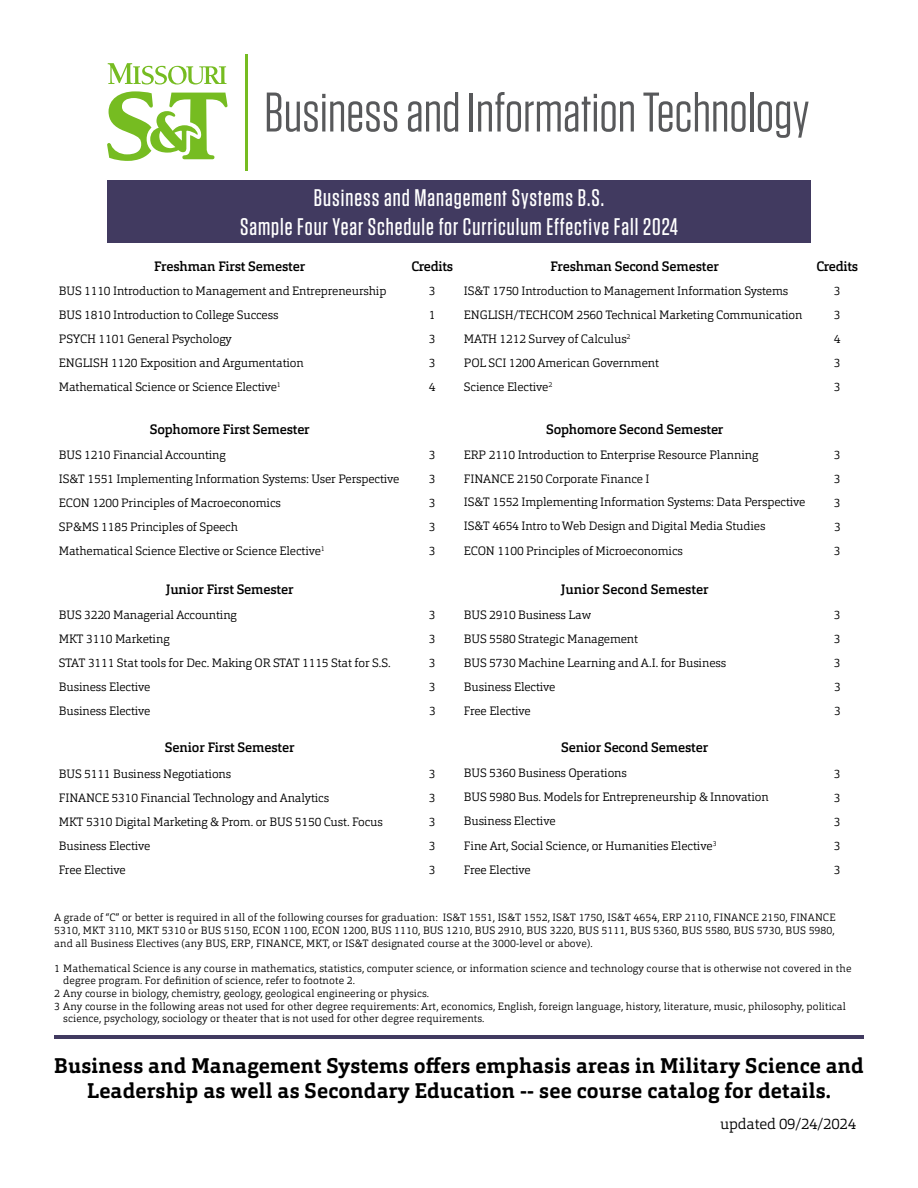
<style>
.page{position:relative;width:918px;height:1188px;background:#fff}
.page>*{position:absolute;margin:0;border:0;box-sizing:border-box;transform-origin:0 0}
.t1{font:500 24px/28.8px "Tungsten";letter-spacing:.04em;color:#fff;text-align:center}
.t2{font:700 21px/25.2px "Orgon Slab";letter-spacing:.01em;color:#000;text-align:center}
.t3{font:300 15px "Orgon Slab";letter-spacing:-.01em;color:#000}
.t4{font:500 13.5px "Orgon Slab";letter-spacing:-.01em;color:#000}
.t5{font:300 12px/24px "Orgon Slab";letter-spacing:-.01em;color:#000}
.t6{font:300 10.5px/12.6px "Orgon Slab";letter-spacing:.01em;color:#000;text-align:justify}
</style>
<div class="page">
<svg style="left:108px;top:63px;width:118px;height:22px"></svg>
<svg style="left:107px;top:91px;width:121px;height:70px"></svg>
<hr style="left:246px;top:54px;width:2px;height:116px;background:#76bc21">
<svg style="left:267px;top:93px;width:130px;height:39px"></svg>
<svg style="left:408px;top:92px;width:50px;height:40px"></svg>
<hr style="left:470px;top:93px;width:3px;height:39px;background:#58595b">
<svg style="left:478px;top:92px;width:156px;height:40px"></svg>
<svg style="left:643px;top:92px;width:103px;height:40px"></svg>
<hr style="left:750px;top:92px;width:3px;height:40px;background:#58595b">
<svg style="left:758px;top:101px;width:51px;height:37px"></svg>
<div style="left:107px;top:180px;width:704px;height:63px;background:#413a60"></div>
<hr style="left:54px;top:1035px;width:810px;height:4px;background:#413a60">
<h1 class="t1" style="left:240px;top:184px;width:439px">Business and Management Systems B.S.<br>Sample Four Year Schedule for Curriculum Effective Fall 2024</h1>
<p class="t4" style="left:154px;top:257px;width:153px">Freshman First Semester</p>
<p class="t4" style="left:411px;top:257px;width:43px">Credits</p>
<p class="t4" style="left:816px;top:257px;width:43px">Credits</p>
<p class="t5" style="left:59px;top:279px;width:329px">BUS 1110 Introduction to Management and Entrepreneurship</p>
<p class="t5" style="left:429px;top:279px;width:8px">3</p>
<p class="t5" style="left:834px;top:279px;width:8px">3</p>
<p class="t5" style="left:59px;top:303px;width:221px">BUS 1810 Introduction to College Success</p>
<p class="t5" style="left:429px;top:303px;width:8px">1</p>
<p class="t5" style="left:834px;top:303px;width:8px">3</p>
<p class="t5" style="left:59px;top:327px;width:175px">PSYCH 1101 General Psychology</p>
<p class="t5" style="left:429px;top:327px;width:8px">3</p>
<p class="t5" style="left:834px;top:327px;width:8px">4</p>
<p class="t5" style="left:59px;top:351px;width:247px">ENGLISH 1120 Exposition and Argumentation</p>
<p class="t5" style="left:429px;top:351px;width:8px">3</p>
<p class="t5" style="left:834px;top:351px;width:8px">3</p>
<p class="t5" style="left:59px;top:375px;width:223px">Mathematical Science or Science Elective<sup>1</sup></p>
<p class="t5" style="left:429px;top:375px;width:8px">4</p>
<p class="t5" style="left:834px;top:375px;width:8px">3</p>
<p class="t4" style="left:150px;top:421px;width:162px">Sophomore First Semester</p>
<p class="t5" style="left:59px;top:442px;width:169px">BUS 1210 Financial Accounting</p>
<p class="t5" style="left:429px;top:442px;width:8px">3</p>
<p class="t5" style="left:834px;top:442px;width:8px">3</p>
<p class="t5" style="left:59px;top:466px;width:342px">IS&amp;T 1551 Implementing Information Systems: User Perspective</p>
<p class="t5" style="left:429px;top:466px;width:8px">3</p>
<p class="t5" style="left:834px;top:466px;width:8px">3</p>
<p class="t5" style="left:59px;top:490px;width:224px">ECON 1200 Principles of Macroeconomics</p>
<p class="t5" style="left:429px;top:490px;width:8px">3</p>
<p class="t5" style="left:834px;top:490px;width:8px">3</p>
<p class="t5" style="left:59px;top:514px;width:181px">SP&amp;MS 1185 Principles of Speech</p>
<p class="t5" style="left:429px;top:514px;width:8px">3</p>
<p class="t5" style="left:834px;top:514px;width:8px">3</p>
<p class="t5" style="left:59px;top:538px;width:267px">Mathematical Science Elective or Science Elective<sup>1</sup></p>
<p class="t5" style="left:429px;top:538px;width:8px">3</p>
<p class="t5" style="left:834px;top:538px;width:8px">3</p>
<p class="t4" style="left:166px;top:581px;width:129px">Junior First Semester</p>
<p class="t5" style="left:59px;top:602px;width:180px">BUS 3220 Managerial Accounting</p>
<p class="t5" style="left:429px;top:602px;width:8px">3</p>
<p class="t5" style="left:834px;top:602px;width:8px">3</p>
<p class="t5" style="left:59px;top:626px;width:112px">MKT 3110 Marketing</p>
<p class="t5" style="left:429px;top:626px;width:8px">3</p>
<p class="t5" style="left:834px;top:626px;width:8px">3</p>
<p class="t5" style="left:59px;top:650px;width:333px">STAT 3111 Stat tools for Dec. Making OR STAT 1115 Stat for S.S.</p>
<p class="t5" style="left:429px;top:650px;width:8px">3</p>
<p class="t5" style="left:834px;top:650px;width:8px">3</p>
<p class="t5" style="left:59px;top:674px;width:93px">Business Elective</p>
<p class="t5" style="left:429px;top:674px;width:8px">3</p>
<p class="t5" style="left:834px;top:674px;width:8px">3</p>
<p class="t5" style="left:59px;top:698px;width:93px">Business Elective</p>
<p class="t5" style="left:429px;top:698px;width:8px">3</p>
<p class="t5" style="left:834px;top:698px;width:8px">3</p>
<p class="t4" style="left:165px;top:739px;width:131px">Senior First Semester</p>
<p class="t5" style="left:59px;top:762px;width:174px">BUS 5111 Business Negotiations</p>
<p class="t5" style="left:429px;top:762px;width:8px">3</p>
<p class="t5" style="left:834px;top:762px;width:8px">3</p>
<p class="t5" style="left:59px;top:786px;width:272px">FINANCE 5310 Financial Technology and Analytics</p>
<p class="t5" style="left:429px;top:786px;width:8px">3</p>
<p class="t5" style="left:834px;top:786px;width:8px">3</p>
<p class="t5" style="left:59px;top:810px;width:326px">MKT 5310 Digital Marketing &amp; Prom. or BUS 5150 Cust. Focus</p>
<p class="t5" style="left:429px;top:810px;width:8px">3</p>
<p class="t5" style="left:834px;top:810px;width:8px">3</p>
<p class="t5" style="left:59px;top:834px;width:93px">Business Elective</p>
<p class="t5" style="left:429px;top:834px;width:8px">3</p>
<p class="t5" style="left:834px;top:834px;width:8px">3</p>
<p class="t5" style="left:59px;top:858px;width:68px">Free Elective</p>
<p class="t5" style="left:429px;top:858px;width:8px">3</p>
<p class="t4" style="left:551px;top:257px;width:170px">Freshman Second Semester</p>
<p class="t5" style="left:464px;top:279px;width:340px">IS&amp;T 1750 Introduction to Management Information Systems ENGLISH/TECHCOM 2560 Technical Marketing Communication MATH 1212 Survey of Calculus<sup>2<br></sup>POL SCI 1200 American Government<br>Science Elective<sup>2</sup></p>
<p class="t4" style="left:546px;top:421px;width:179px">Sophomore Second Semester</p>
<p class="t5" style="left:464px;top:442px;width:343px">ERP 2110 Introduction to Enterprise Resource Planning FINANCE 2150 Corporate Finance I<br>IS&amp;T 1552 Implementing Information Systems: Data Perspective IS&amp;T 4654 Intro toWeb Design and Digital Media Studies<br>ECON 1100 Principles of Microeconomics</p>
<p class="t4" style="left:561px;top:581px;width:149px">Junior Second Semester</p>
<p class="t5" style="left:464px;top:603px;width:264px">BUS 2910 Business Law<br>BUS 5580 Strategic Management<br>BUS 5730 Machine Learning and A.I. for Business<br>Business Elective<br>Free Elective</p>
<p class="t4" style="left:561px;top:739px;width:148px">Senior Second Semester</p>
<p class="t5" style="left:464px;top:761px;width:307px">BUS 5360 Business Operations<br>BUS 5980 Bus. Models for Entrepreneurship &amp; Innovation Business Elective<br>Fine Art, Social Science, or Humanities Elective<sup>3<br></sup>Free Elective</p>
<p class="t5" style="left:834px;top:858px;width:8px">3</p>
<p class="t6" style="left:54px;top:911px;width:783px">A grade of “C” or better is required in all of the following courses for graduation: IS&amp;T 1551, IS&amp;T 1552, IS&amp;T 1750, IS&amp;T 4654, ERP 2110, FINANCE 2150, FINANCE 5310, MKT 3110, MKT 5310 or BUS 5150, ECON 1100, ECON 1200, BUS 1110, BUS 1210, BUS 2910, BUS 3220, BUS 5111, BUS 5360, BUS 5580, BUS 5730, BUS 5980, and all Business Electives (any BUS, ERP, FINANCE, MKT, or IS&amp;T designated course at the 3000-level or above).</p>
<p class="t6" style="left:54px;top:962px;width:799px">1 Mathematical Science is any course in mathematics, statistics, computer science, or information science and technology course that is otherwise not covered in the</p>
<p class="t6" style="left:63px;top:974px;width:293px">degree program. For definition of science, refer to footnote 2.</p>
<p class="t6" style="left:54px;top:987px;width:376px">2 Any course in biology, chemistry, geology, geological engineering or physics.</p>
<p class="t6" style="left:54px;top:1000px;width:793px">3 Any course in the following areas not used for other degree requirements: Art, economics, English, foreign language, history, literature, music, philosophy, political</p>
<p class="t6" style="left:63px;top:1012px;width:423px">science, psychology, sociology or theater that is not used for other degree requirements.</p>
<h2 class="t2" style="left:54px;top:1053px;width:811px">Business and Management Systems offers emphasis areas in Military Science and<br>Leadership as well as Secondary Education -- see course catalog for details.</h2>
<p class="t3" style="left:720px;top:1114px;width:138px">updated 09/24/2024</p>
</div>
